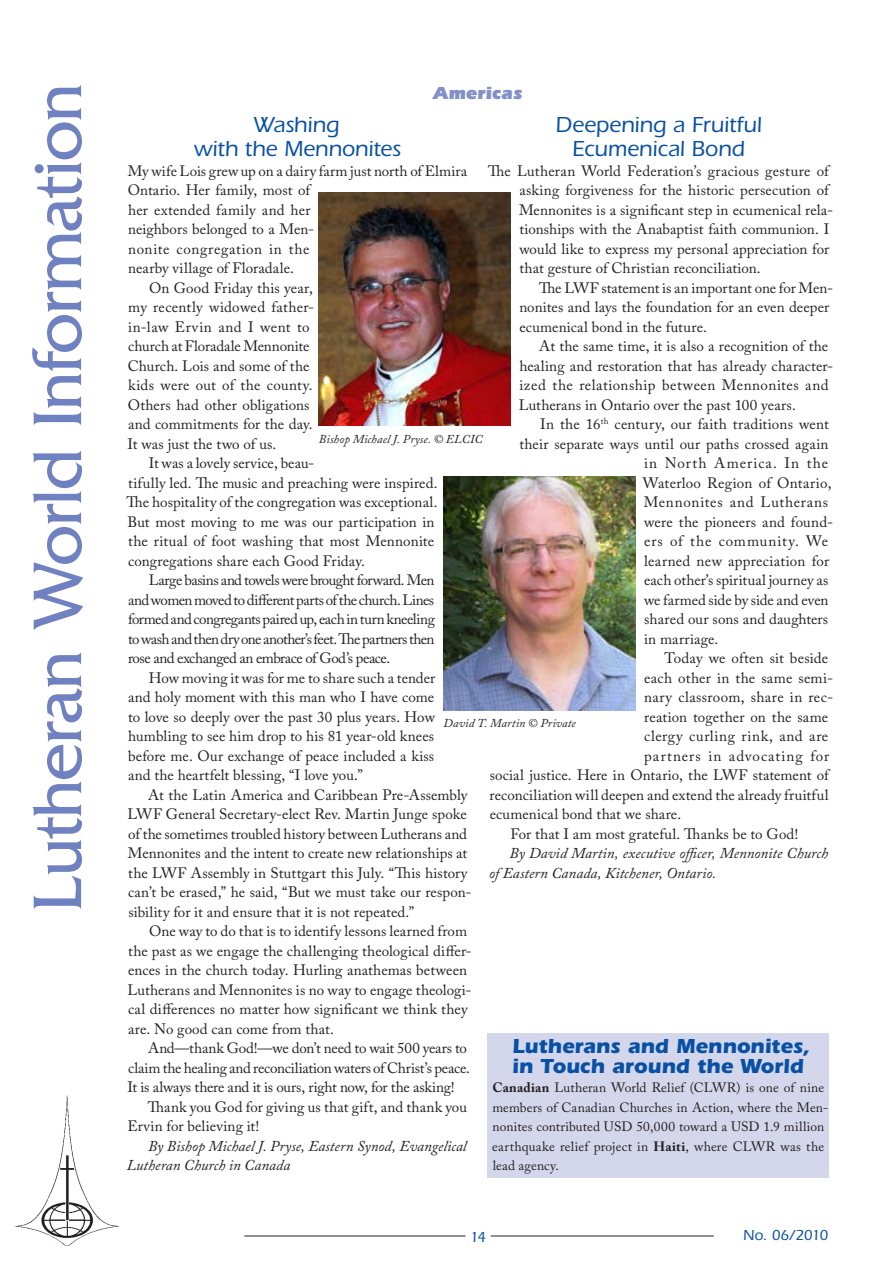
<style>
.page{position:relative;width:893px;height:1263px;background:#fff}
.page>*{position:absolute;margin:0;border:0;box-sizing:border-box;transform-origin:0 0}
.t1{font:72px "Friz Quadrata";letter-spacing:-.02em;color:#6f81c0}
.t2{font:500 22.5px/24px "Itc Eras";letter-spacing:-.005em;color:#0850a3;text-align:center}
.t3{font:700 21px/19.5px "Itc Eras";color:#0850a3}
.t4{font:900 18px "Itc Eras";color:#8391c8}
.t5{font:15px/19.5px "Adobe Caslon Pro";letter-spacing:.005em;color:#231f20}
.t6{font:italic 15px/19.5px "Adobe Caslon Pro";letter-spacing:.005em;color:#231f20}
.t7{font:15px "Adobe Caslon Pro";letter-spacing:-.03em;color:#231f20}
.t8{font:15px "Adobe Caslon Pro";letter-spacing:-.015em;color:#231f20}
.t9{font:15px "Adobe Caslon Pro";letter-spacing:-.035em;color:#231f20}
.t10{font:15px "Adobe Caslon Pro";letter-spacing:.045em;color:#231f20}
.t11{font:15px "Adobe Caslon Pro";letter-spacing:.025em;color:#231f20}
.t12{font:15px "Adobe Caslon Pro";letter-spacing:.04em;color:#231f20}
.t13{font:15px "Adobe Caslon Pro";letter-spacing:.065em;color:#231f20}
.t14{font:15px "Adobe Caslon Pro";letter-spacing:.03em;color:#231f20}
.t15{font:15px "Adobe Caslon Pro";letter-spacing:.075em;color:#231f20}
.t16{font:15px "Adobe Caslon Pro";letter-spacing:.055em;color:#231f20}
.t17{font:500 15px "Itc Eras";letter-spacing:-.07em;color:#0850a3}
.t18{font:13.5px/19.5px "Adobe Caslon Pro";letter-spacing:.01em;color:#231f20}
.t19{font:italic 12px "Adobe Caslon Pro";letter-spacing:.015em;color:#231f20}
.s1{font-weight:700}
</style>
<div class="page">
<hr style="left:491px;top:1235px;width:223px;height:1px;background:#231f20">
<hr style="left:244px;top:1235px;width:221px;height:1px;background:#231f20">
<img style="left:15px;top:1095px;width:105px;height:151px">
<img style="left:319px;top:192px;width:191px;height:234px">
<img style="left:444px;top:476px;width:191px;height:234px">
<div style="left:488px;top:1033px;width:341px;height:145px;background:#d4d7ec"></div>
<h1 class="t1" style="left:17px;top:912px;width:830px;rotate:-90deg">Lutheran World Information</h1>
<p class="t4" style="left:433px;top:82px;width:91px">Americas</p>
<h2 class="t2" style="left:556px;top:112px;width:208px">Deepening a Fruitful<br>Ecumenical Bond</h2>
<p class="t5" style="left:519px;top:161px;width:316px;text-indent:-31px">The Lutheran World Federation’s gracious gesture of asking forgiveness for the historic persecution of Mennonites is a significant step in ecumenical rela&shy;tionships with the Anabaptist faith communion. I would like to express my personal appreciation for that gesture of Christian reconciliation.</p>
<p class="t5" style="left:519px;top:278px;width:315px;text-indent:20px">The LWF statement is an important one for Men&shy;nonites and lays the foundation for an even deeper ecumenical bond in the future.</p>
<p class="t5" style="left:519px;top:336px;width:316px;text-indent:20px">At the same time, it is also a recognition of the healing and restoration that has already character&shy;ized the relationship between Mennonites and Lutherans in Ontario over the past 100 years.</p>
<p class="t5" style="left:540px;top:414px;width:290px">In the 16<sup>th</sup> century, our faith traditions went</p>
<p class="t5" style="left:519px;top:434px;width:311px">their separate ways until our paths crossed again</p>
<p class="t15" style="left:644px;top:454px;width:186px">in North America. In the</p>
<p class="t5" style="left:643px;top:473px;width:190px">Waterloo Region of Ontario,</p>
<p class="t10" style="left:644px;top:493px;width:186px">Mennonites and Lutherans</p>
<p class="t5" style="left:644px;top:512px;width:191px">were the pioneers and found-</p>
<p class="t16" style="left:644px;top:532px;width:186px">ers of the community. We</p>
<p class="t5" style="left:644px;top:551px;width:187px">learned new appreciation for</p>
<p class="t5" style="left:644px;top:570px;width:186px">each other’s spiritual journey as</p>
<p class="t5" style="left:644px;top:590px;width:186px">we farmed side by side and even</p>
<p class="t5" style="left:644px;top:609px;width:185px">shared our sons and daughters</p>
<p class="t5" style="left:644px;top:629px;width:76px">in marriage.</p>
<p class="t5" style="left:664px;top:648px;width:165px">Today we often sit beside</p>
<p class="t5" style="left:644px;top:668px;width:190px">each other in the same semi-</p>
<p class="t11" style="left:644px;top:688px;width:190px">nary classroom, share in rec-</p>
<p class="t5" style="left:644px;top:707px;width:186px">reation together on the same</p>
<p class="t10" style="left:644px;top:727px;width:186px">clergy curling rink, and are</p>
<p class="t13" style="left:644px;top:747px;width:186px">partners in advocating for</p>
<p class="t5" style="left:490px;top:765px;width:340px">social justice. Here in Ontario, the LWF statement of</p>
<p class="t5" style="left:490px;top:785px;width:340px">reconciliation will deepen and extend the already fruitful</p>
<p class="t5" style="left:490px;top:804px;width:193px">ecumenical bond that we share.</p>
<p class="t5" style="left:510px;top:824px;width:289px">For that I am most grateful. Thanks be to God!</p>
<p class="t6" style="left:489px;top:843px;width:340px;text-indent:20px">By David Martin, executive officer, Mennonite Church of Eastern Canada, Kitchener, Ontario.</p>
<h2 class="t2" style="left:194px;top:112px;width:209px">Washing<br>with the Mennonites</h2>
<p class="t5" style="left:128px;top:161px;width:341px">My wife Lois grew up on a dairy farm just north of Elmira</p>
<p class="t5" style="left:128px;top:180px;width:184px">Ontario. Her family, most of</p>
<p class="t5" style="left:128px;top:200px;width:184px">her extended family and her</p>
<p class="t5" style="left:128px;top:219px;width:188px">neighbors belonged to a Men-</p>
<p class="t12" style="left:128px;top:240px;width:183px">nonite congregation in the</p>
<p class="t5" style="left:128px;top:258px;width:167px">nearby village of Floradale.</p>
<p class="t5" style="left:149px;top:278px;width:165px">On Good Friday this year,</p>
<p class="t5" style="left:128px;top:297px;width:188px">my recently widowed father-</p>
<p class="t14" style="left:128px;top:318px;width:183px">in-law Ervin and I went to</p>
<p class="t8" style="left:128px;top:337px;width:183px">church at Floradale Mennonite</p>
<p class="t5" style="left:128px;top:356px;width:183px">Church. Lois and some of the</p>
<p class="t5" style="left:128px;top:375px;width:186px">kids were out of the county.</p>
<p class="t5" style="left:128px;top:395px;width:183px">Others had other obligations</p>
<p class="t5" style="left:128px;top:414px;width:186px">and commitments for the day.</p>
<p class="t5" style="left:128px;top:434px;width:150px">It was just the two of us.</p>
<p class="t5" style="left:149px;top:453px;width:167px">It was a lovely service, beau-</p>
<p class="t5" style="left:128px;top:473px;width:311px">tifully led. The music and preaching were inspired.</p>
<p class="t5" style="left:127px;top:492px;width:312px">The hospitality of the congregation was exceptional.</p>
<p class="t5" style="left:128px;top:512px;width:308px">But most moving to me was our participation in</p>
<p class="t5" style="left:128px;top:531px;width:308px">the ritual of foot washing that most Mennonite</p>
<p class="t5" style="left:128px;top:551px;width:238px">congregations share each Good Friday.</p>
<p class="t9" style="left:149px;top:571px;width:287px">Large basins and towels were brought forward. Men</p>
<p class="t7" style="left:128px;top:591px;width:308px">andwomenmovedtodifferentpartsofthe church.Lines</p>
<p class="t7" style="left:128px;top:610px;width:308px">formedandcongregantspairedup, eachinturnkneeling</p>
<p class="t7" style="left:128px;top:630px;width:308px">towashandthendryoneanother’sfeet.Thepartnersthen</p>
<p class="t9" style="left:128px;top:649px;width:264px">rose and exchanged an embrace of God’s peace.</p>
<p class="t5" style="left:149px;top:668px;width:288px">How moving it was for me to share such a tender</p>
<p class="t5" style="left:128px;top:687px;width:308px">and holy moment with this man who I have come</p>
<p class="t5" style="left:128px;top:707px;width:308px">to love so deeply over the past 30 plus years. How</p>
<p class="t5" style="left:128px;top:726px;width:308px">humbling to see him drop to his 81 year-old knees</p>
<p class="t5" style="left:128px;top:746px;width:307px">before me. Our exchange of peace included a kiss</p>
<p class="t5" style="left:128px;top:765px;width:236px">and the heartfelt blessing, “I love you.”</p>
<p class="t5" style="left:148px;top:785px;width:321px">At the Latin America and Caribbean Pre-Assembly</p>
<p class="t5" style="left:128px;top:804px;width:341px">LWF General Secretary-elect Rev. Martin Junge spoke</p>
<p class="t5" style="left:128px;top:824px;width:340px">of the sometimes troubled history between Lutherans and</p>
<p class="t5" style="left:128px;top:843px;width:341px">Mennonites and the intent to create new relationships at</p>
<p class="t5" style="left:128px;top:863px;width:341px">the LWF Assembly in Stuttgart this July. “This history</p>
<p class="t5" style="left:128px;top:882px;width:345px">can’t be erased,” he said, “But we must take our respon-</p>
<p class="t5" style="left:128px;top:902px;width:287px">sibility for it and ensure that it is not repeated.”</p>
<p class="t5" style="left:149px;top:921px;width:319px">One way to do that is to identify lessons learned from</p>
<p class="t5" style="left:128px;top:941px;width:345px">the past as we engage the challenging theological differ-</p>
<p class="t5" style="left:128px;top:960px;width:340px">ences in the church today. Hurling anathemas between</p>
<p class="t5" style="left:128px;top:980px;width:346px">Lutherans and Mennonites is no way to engage theologi-</p>
<p class="t5" style="left:128px;top:999px;width:341px">cal differences no matter how significant we think they</p>
<p class="t5" style="left:128px;top:1019px;width:207px">are. No good can come from that.</p>
<p class="t5" style="left:148px;top:1038px;width:320px">And—thank God!—we don’t need to wait 500 years to</p>
<p class="t8" style="left:128px;top:1059px;width:343px">claim the healing and reconciliation waters of Christ’s peace.</p>
<p class="t8" style="left:128px;top:1078px;width:329px">It is always there and it is ours, right now, for the asking!</p>
<p class="t5" style="left:148px;top:1097px;width:321px">Thank you God for giving us that gift, and thank you</p>
<p class="t5" style="left:127px;top:1116px;width:133px">Ervin for believing it!</p>
<p class="t6" style="left:127px;top:1136px;width:341px;text-indent:21px">By Bishop Michael J. Pryse, Eastern Synod, Evangelical<br>Lutheran Church in Canada</p>
<p class="t19" style="left:319px;top:432px;width:165px">Bishop Michael J. Pryse. © ELCIC</p>
<p class="t19" style="left:444px;top:716px;width:134px">David T. Martin © Private</p>
<h3 class="t3" style="left:512px;top:1037px;width:299px">Lutherans and Mennonites, in Touch around the World</h3>
<p class="t18" style="left:492px;top:1078px;width:338px"><span class="s1">Canadian</span> Lutheran World Relief (CLWR) is one of nine members of Canadian Churches in Action, where the Men&shy;nonites contributed USD 50,000 toward a USD 1.9 million earthquake relief project in <span class="s1">Haiti</span>, where CLWR was the lead agency.</p>
<p class="t17" style="left:470px;top:1229px;width:16px">14</p>
<p class="t17" style="left:743px;top:1227px;width:87px">No. 06/2010</p>
</div>
